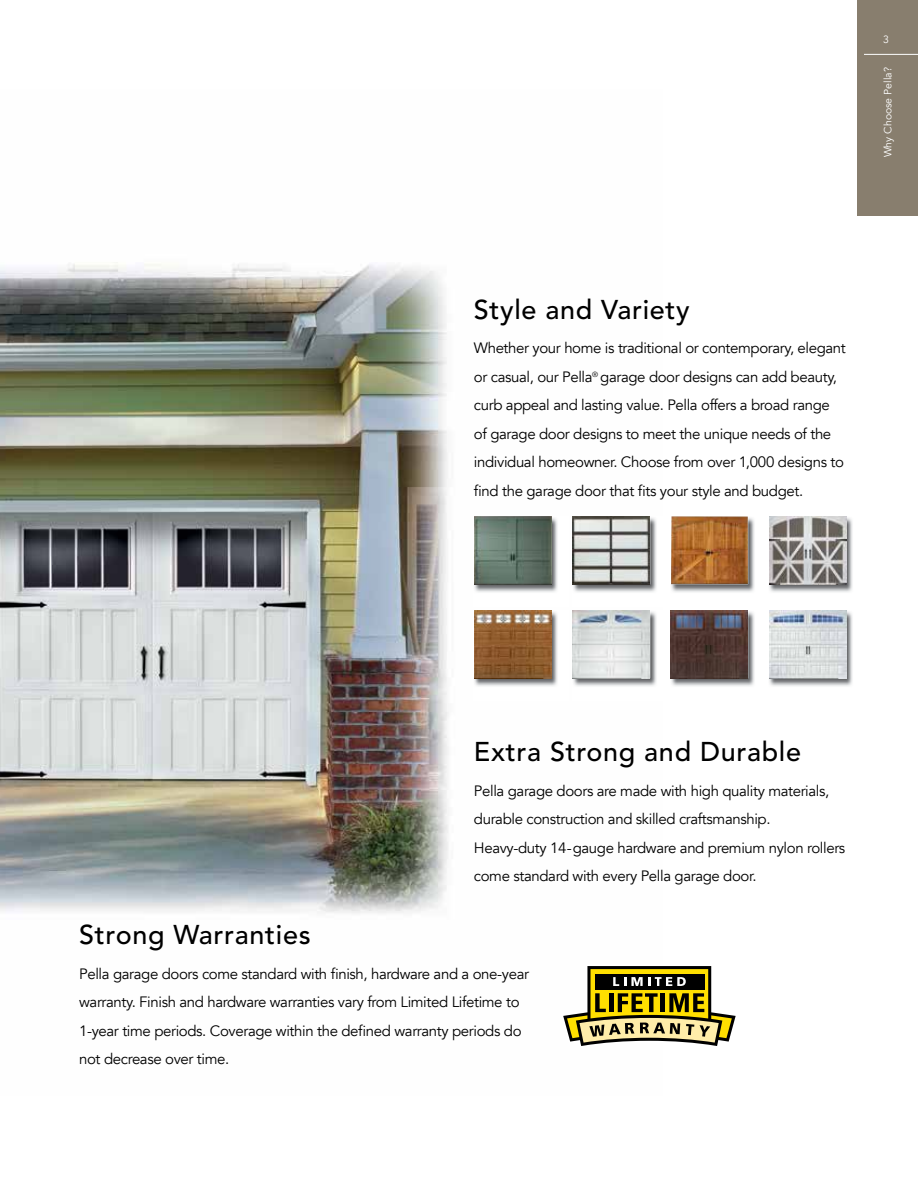
<style>
.page{position:relative;width:918px;height:1188px;background:#fff}
.page>*{position:absolute;margin:0;border:0;box-sizing:border-box;transform-origin:0 0}
.t1{font:500 27px "Avenir";letter-spacing:.025em;color:#000}
.t2{font:15px/28.5px "Avenir";letter-spacing:-.025em;color:#000}
.t3{font:10.5px "Avenir";color:#fff}
</style>
<div class="page">
<img style="left:0;top:262px;width:449px;height:651px">
<div style="left:857px;top:0;width:61px;height:216px;background:#887e6e"></div>
<hr style="left:864px;top:54px;width:54px;height:1px;background:#fff">
<svg style="left:563px;top:966px;width:173px;height:80px"></svg>
<img style="left:769px;top:610px;width:84px;height:76px">
<img style="left:671px;top:611px;width:84px;height:75px">
<img style="left:671px;top:517px;width:84px;height:75px">
<img style="left:671px;top:516px;width:77px;height:68px">
<img style="left:769px;top:610px;width:77px;height:68px">
<img style="left:572px;top:610px;width:85px;height:76px">
<img style="left:573px;top:610px;width:76px;height:68px">
<img style="left:671px;top:610px;width:77px;height:68px">
<img style="left:474px;top:610px;width:84px;height:76px">
<img style="left:474px;top:610px;width:77px;height:68px">
<img style="left:474px;top:516px;width:84px;height:76px">
<img style="left:474px;top:516px;width:77px;height:68px">
<img style="left:572px;top:516px;width:85px;height:76px">
<img style="left:769px;top:516px;width:84px;height:76px">
<img style="left:769px;top:516px;width:77px;height:68px">
<img style="left:573px;top:516px;width:76px;height:68px">
<p class="t3" style="left:883px;top:33px;width:7px">3</p>
<p class="t3" style="left:882px;top:157px;width:92px;rotate:-90deg">Why Choose Pella?</p>
<h1 class="t1" style="left:474px;top:294px;width:217px">Style and Variety</h1>
<p class="t2" style="left:474px;top:334px;width:373px">Whether your home is traditional or contemporary, elegant or casual, our Pella<sup>®</sup> garage door designs can add beauty, curb appeal and lasting value. Pella offers a broad range of garage door designs to meet the unique needs of the individual homeowner. Choose from over 1,000 designs to find the garage door that fits your style and budget.</p>
<h1 class="t1" style="left:474px;top:736px;width:329px">Extra Strong and Durable</h1>
<h1 class="t1" style="left:79px;top:919px;width:233px">Strong Warranties</h1>
<p class="t2" style="left:474px;top:777px;width:373px">Pella garage doors are made with high quality materials, durable construction and skilled craftsmanship.<br>Heavy-duty 14-gauge hardware and premium nylon rollers come standard with every Pella garage door.</p>
<p class="t2" style="left:79px;top:960px;width:451px">Pella garage doors come standard with finish, hardware and a one-year warranty. Finish and hardware warranties vary from Limited Lifetime to 1-year time periods. Coverage within the defined warranty periods do not decrease over time.</p>
</div>
